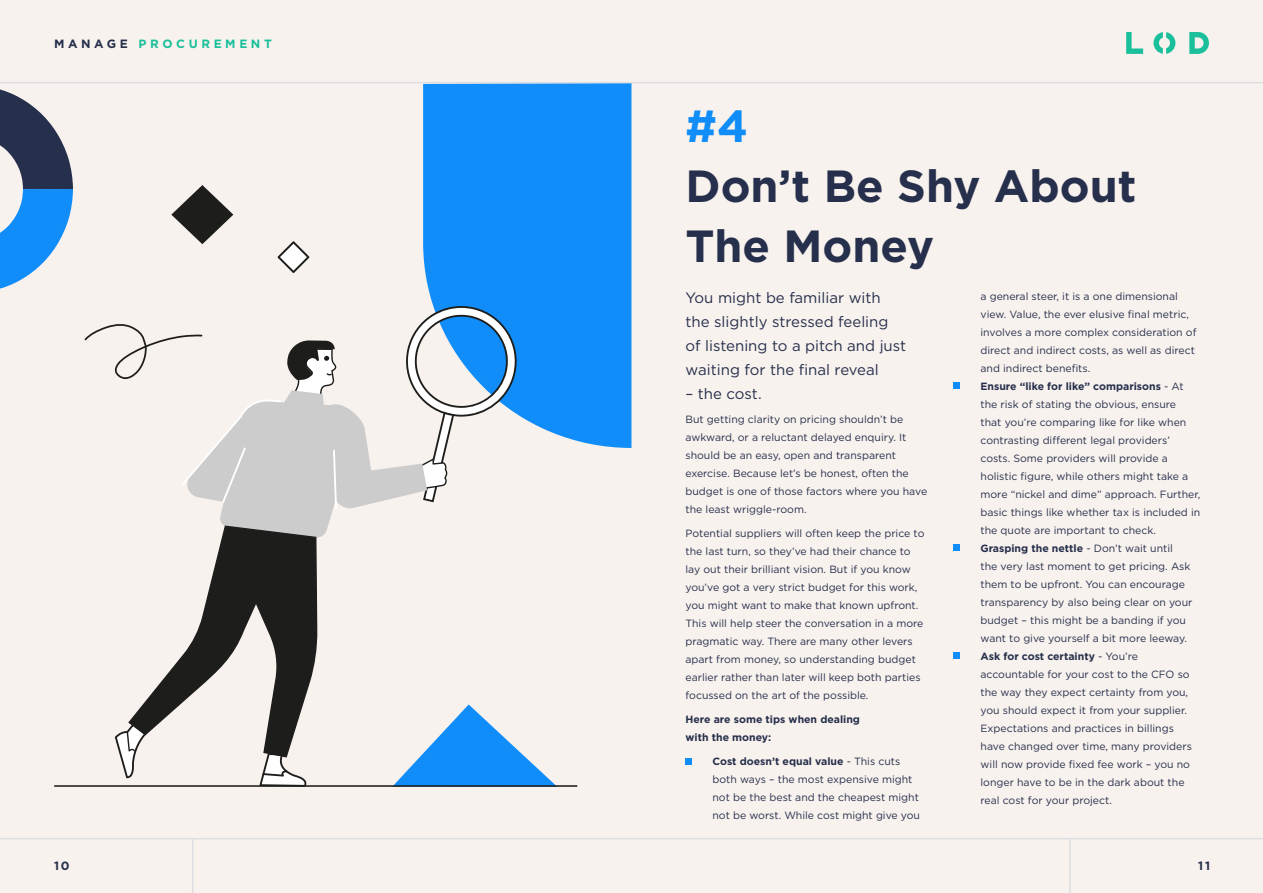
<style>
.page{position:relative;width:1263px;height:893px;background:#f8f2ee}
.page>*{position:absolute;margin:0;border:0;box-sizing:border-box;transform-origin:0 0}
.t1{font:700 45px/60px "Gotham";color:#262f4b}
.t2{font:700 45px "Gotham";color:#108df8}
.t3{font:15px/24px "Gotham";color:#262f4b}
.t4{font:700 12px "Gotham";letter-spacing:.3em;color:#1abf9b}
.t5{font:700 12px "Gotham";color:#262f4b}
.t6{font:10.5px/18px "Gotham";color:#262f4b}
.t7{font:700 10.5px "Gotham";color:#262f4b}
.s1{color:#262f4b}
.s2{font-weight:700}
</style>
<div class="page">
<svg style="left:1126px;top:32px;width:17px;height:22px"></svg>
<svg style="left:1153px;top:32px;width:22px;height:22px"></svg>
<svg style="left:1189px;top:32px;width:20px;height:22px"></svg>
<hr style="left:0;top:82px;width:1263px;height:1px;background:#dcdee1">
<hr style="left:0;top:838px;width:1263px;height:1px;background:#dcdee1">
<hr style="left:1069px;top:838px;width:2px;height:55px;background:#dcdee1">
<hr style="left:192px;top:838px;width:1px;height:55px;background:#dcdee1">
<div style="left:953px;top:383px;width:7px;height:6px;background:#108df8"></div>
<div style="left:953px;top:544px;width:7px;height:7px;background:#108df8"></div>
<div style="left:685px;top:758px;width:7px;height:6px;background:#108df8"></div>
<svg style="left:0;top:89px;width:73px;height:200px"></svg>
<div style="left:953px;top:653px;width:7px;height:6px;background:#108df8"></div>
<div style="left:423px;top:83px;width:208px;height:365px;background:#108df8"></div>
<hr style="left:54px;top:785px;width:523px;height:2px;background:#1d1d1b">
<svg style="left:85px;top:302px;width:472px;height:485px"></svg>
<svg style="left:277px;top:241px;width:32px;height:32px"></svg>
<svg style="left:171px;top:185px;width:62px;height:59px"></svg>
<p class="t4" style="left:54px;top:36px;width:219px"><span class="s1">MANAGE</span> PROCUREMENT</p>
<p class="t2" style="left:685px;top:96px;width:64px">#4</p>
<p class="t1" style="left:685px;top:156px;width:452px">Don’t Be Shy About<br>The Money</p>
<p class="t3" style="left:685px;top:286px;width:222px">You might be familiar with the slightly stressed feeling of listening to a pitch and just waiting for the final reveal</p>
<p class="t3" style="left:685px;top:382px;width:78px">– the cost.</p>
<p class="t6" style="left:685px;top:410px;width:243px">But getting clarity on pricing shouldn’t be awkward, or a reluctant delayed enquiry. It should be an easy, open and transparent exercise. Because let’s be honest, often the budget is one of those factors where you have the least wriggle-room.</p>
<p class="t6" style="left:685px;top:524px;width:240px">Potential suppliers will often keep the price to the last turn, so they’ve had their chance to lay out their brilliant vision. But if you know you’ve got a very strict budget for this work, you might want to make that known upfront.<br>This will help steer the conversation in a more pragmatic way. There are many other levers apart from money, so understanding budget earlier rather than later will keep both parties focussed on the art of the possible.</p>
<p class="t7" style="left:685px;top:713px;width:176px">Here are some tips when dealing</p>
<p class="t7" style="left:685px;top:731px;width:87px">with the money:</p>
<p class="t6" style="left:712px;top:752px;width:209px;text-indent:-27px"><span class="s2">• Cost doesn’t equal value</span> - This cuts both ways – the most expensive might not be the best and the cheapest might not be worst. While cost might give you</p>
<p class="t6" style="left:980px;top:287px;width:217px">a general steer, it is a one dimensional view. Value, the ever elusive final metric, involves a more complex consideration of direct and indirect costs, as well as direct and indirect benefits.</p>
<p class="t6" style="left:980px;top:377px;width:221px;text-indent:-27px"><span class="s2">• Ensure “like for like” comparisons</span> - At the risk of stating the obvious, ensure<br>that you’re comparing like for like when contrasting different legal providers’ costs. Some providers will provide a holistic figure, while others might take a more “nickel and dime” approach. Further, basic things like whether tax is included in the quote are important to check.</p>
<p class="t6" style="left:980px;top:539px;width:213px;text-indent:-27px"><span class="s2">• Grasping the nettle</span> - Don’t wait until the very last moment to get pricing. Ask them to be upfront. You can encourage transparency by also being clear on your budget – this might be a banding if you want to give yourself a bit more leeway.</p>
<p class="t6" style="left:980px;top:647px;width:213px;text-indent:-27px"><span class="s2">• Ask for cost certainty</span> - You’re accountable for your cost to the CFO so the way they expect certainty from you, you should expect it from your supplier.<br>Expectations and practices in billings have changed over time, many providers will now provide fixed fee work – you no longer have to be in the dark about the real cost for your project.</p>
<p class="t5" style="left:54px;top:858px;width:17px">10</p>
<p class="t5" style="left:1198px;top:858px;width:13px">11</p>
</div>
